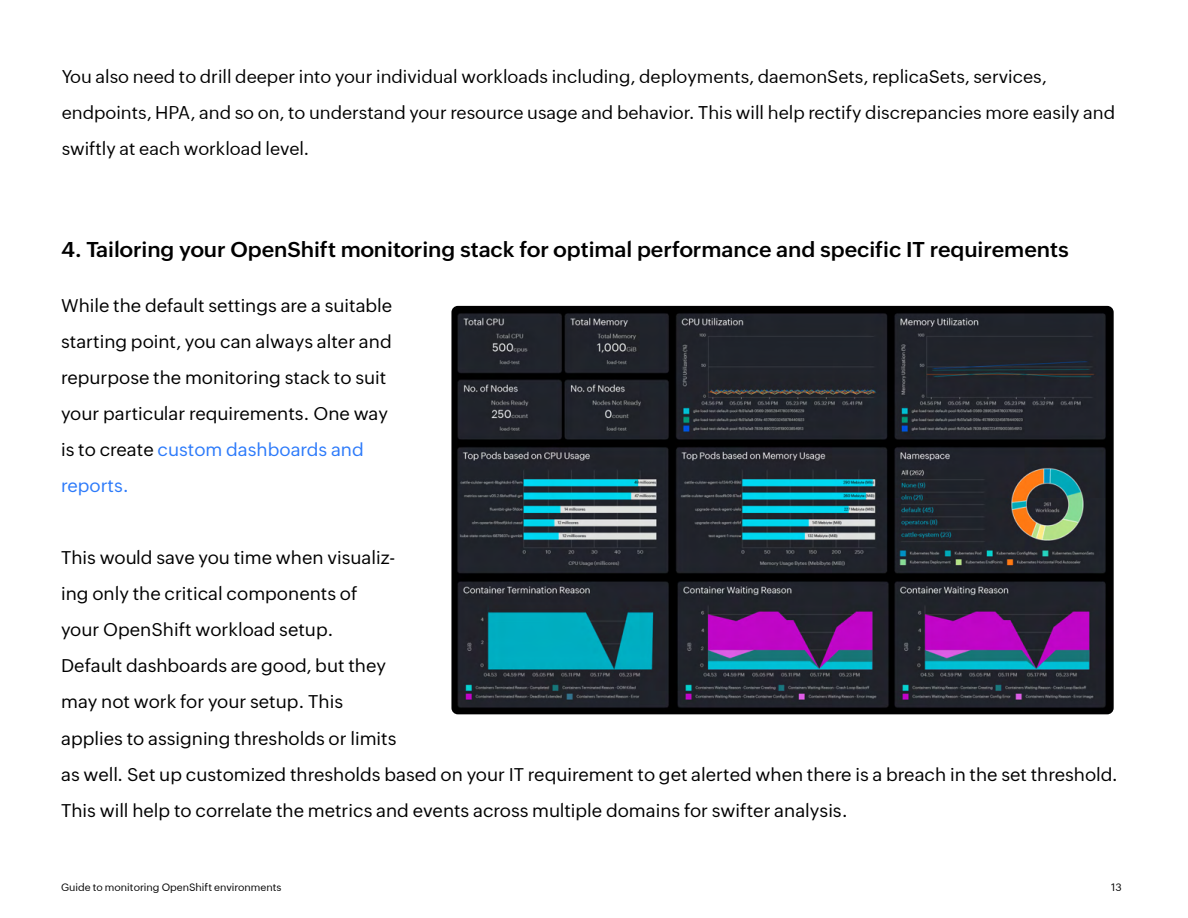
<style>
.page{position:relative;width:1188px;height:918px;background:#fff}
.page>*{position:absolute;margin:0;border:0;box-sizing:border-box;transform-origin:0 0}
.t1{font:600 21px "Zoho Puvi";color:#000}
.t2{font:18px/36px "Zoho Puvi";color:#000}
.t3{font:10.5px "Zoho Puvi";color:#000}
.s1{color:#2c7afa}
</style>
<div class="page">
<img style="left:451px;top:306px;width:663px;height:408px">
<p class="t2" style="left:62px;top:57px;width:1055px">You also need to drill deeper into your individual workloads including, deployments, daemonSets, replicaSets, services, endpoints, HPA, and so on, to understand your resource usage and behavior. This will help rectify discrepancies more easily and swiftly at each workload level.</p>
<p class="t1" style="left:61px;top:233px;width:1009px">4. Tailoring your OpenShift monitoring stack for optimal performance and specific IT requirements</p>
<p class="t2" style="left:61px;top:286px;width:333px">While the default settings are a suitable starting point, you can always alter and repurpose the monitoring stack to suit your particular requirements. One way is to create <span class="s1">custom dashboards and reports.</span></p>
<p class="t2" style="left:61px;top:538px;width:1058px">This would save you time when visualiz-<br>ing only the critical components of<br>your OpenShift workload setup.<br>Default dashboards are good, but they<br>may not work for your setup. This<br>applies to assigning thresholds or limits<br>as well. Set up customized thresholds based on your IT requirement to get alerted when there is a breach in the set threshold.<br>This will help to correlate the metrics and events across multiple domains for swifter analysis.</p>
<p class="t3" style="left:61px;top:880px;width:222px">Guide to monitoring OpenShift environments</p>
<p class="t3" style="left:1111px;top:880px;width:12px">13</p>
</div>
